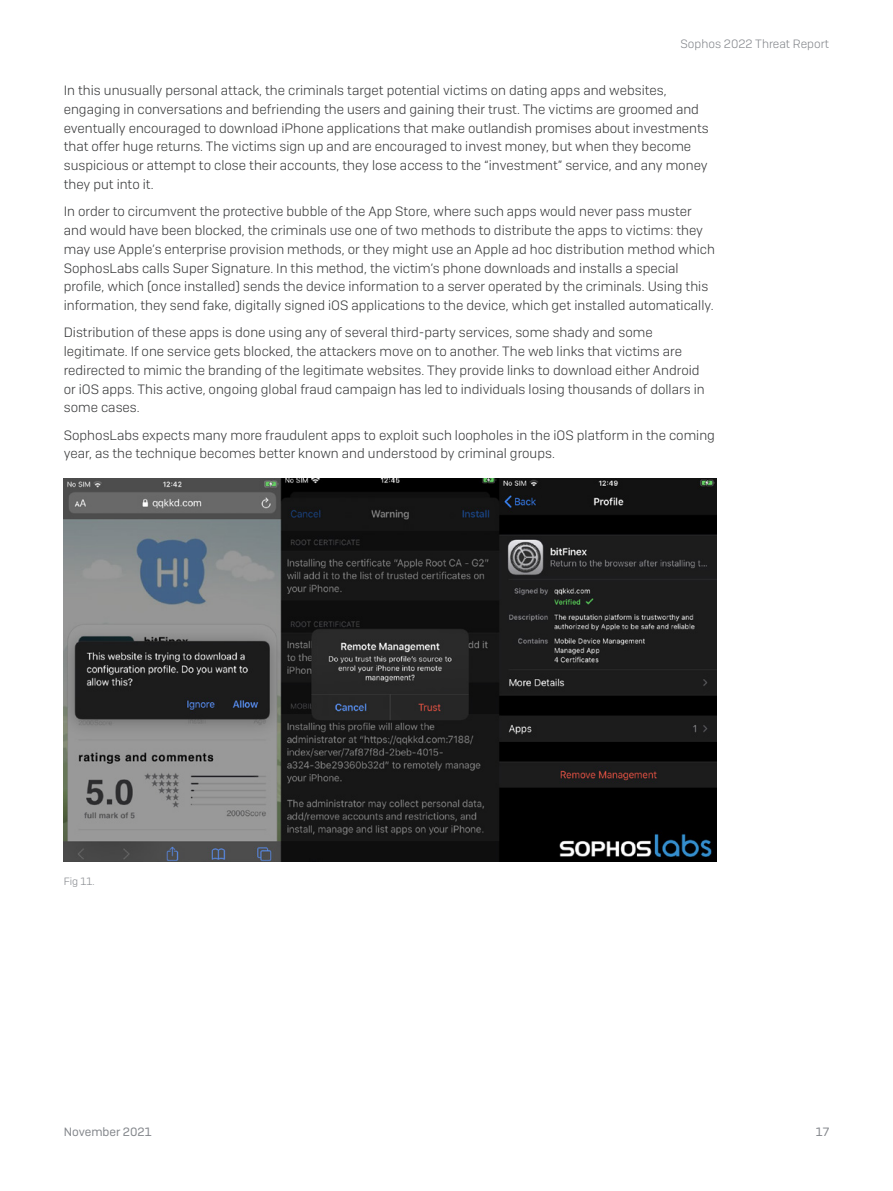
<style>
.page{position:relative;width:893px;height:1191px;background:#fff}
.page>*{position:absolute;margin:0;border:0;box-sizing:border-box;transform-origin:0 0}
.Body_Copy{font:300 13.5px/18.8px "Sophos Sans";color:#363738}
.t1{font:300 12px "Sophos Sans";color:#83868b}
.t2{font:12px "Sophos Sans";color:#83868b}
.Note{font:300 10.5px "Sophos Sans";color:#83868b}
</style>
<div class="page">
<img style="left:64px;top:478px;width:653px;height:383px">
<p class="t1" style="left:680px;top:36px;width:150px">Sophos 2022 Threat Report</p>
<p class="Body_Copy" style="left:64px;top:81px;width:646px">In this unusually personal attack, the criminals target potential victims on dating apps and websites, engaging in conversations and befriending the users and gaining their trust. The victims are groomed and eventually encouraged to download iPhone applications that make outlandish promises about investments that offer huge returns. The victims sign up and are encouraged to invest money, but when they become suspicious or attempt to close their accounts, they lose access to the “investment” service, and any money they put into it.</p>
<p class="Body_Copy" style="left:64px;top:202px;width:653px">In order to circumvent the protective bubble of the App Store, where such apps would never pass muster and would have been blocked, the criminals use one of two methods to distribute the apps to victims: they may use Apple’s enterprise provision methods, or they might use an Apple ad hoc distribution method which SophosLabs calls Super Signature. In this method, the victim’s phone downloads and installs a special profile, which (once installed) sends the device information to a server operated by the criminals. Using this information, they send fake, digitally signed iOS applications to the device, which get installed automatically.</p>
<p class="Body_Copy" style="left:64px;top:323px;width:642px">Distribution of these apps is done using any of several third-party services, some shady and some legitimate. If one service gets blocked, the attackers move on to another. The web links that victims are redirected to mimic the branding of the legitimate websites. They provide links to download either Android or iOS apps. This active, ongoing global fraud campaign has led to individuals losing thousands of dollars in some cases.</p>
<p class="Body_Copy" style="left:64px;top:425px;width:653px">SophosLabs expects many more fraudulent apps to exploit such loopholes in the iOS platform in the coming year, as the technique becomes better known and understood by criminal groups.</p>
<p class="Note" style="left:64px;top:874px;width:32px">Fig 11.</p>
<p class="t2" style="left:64px;top:1124px;width:89px">November 2021</p>
<p class="t2" style="left:816px;top:1124px;width:15px">17</p>
</div>
